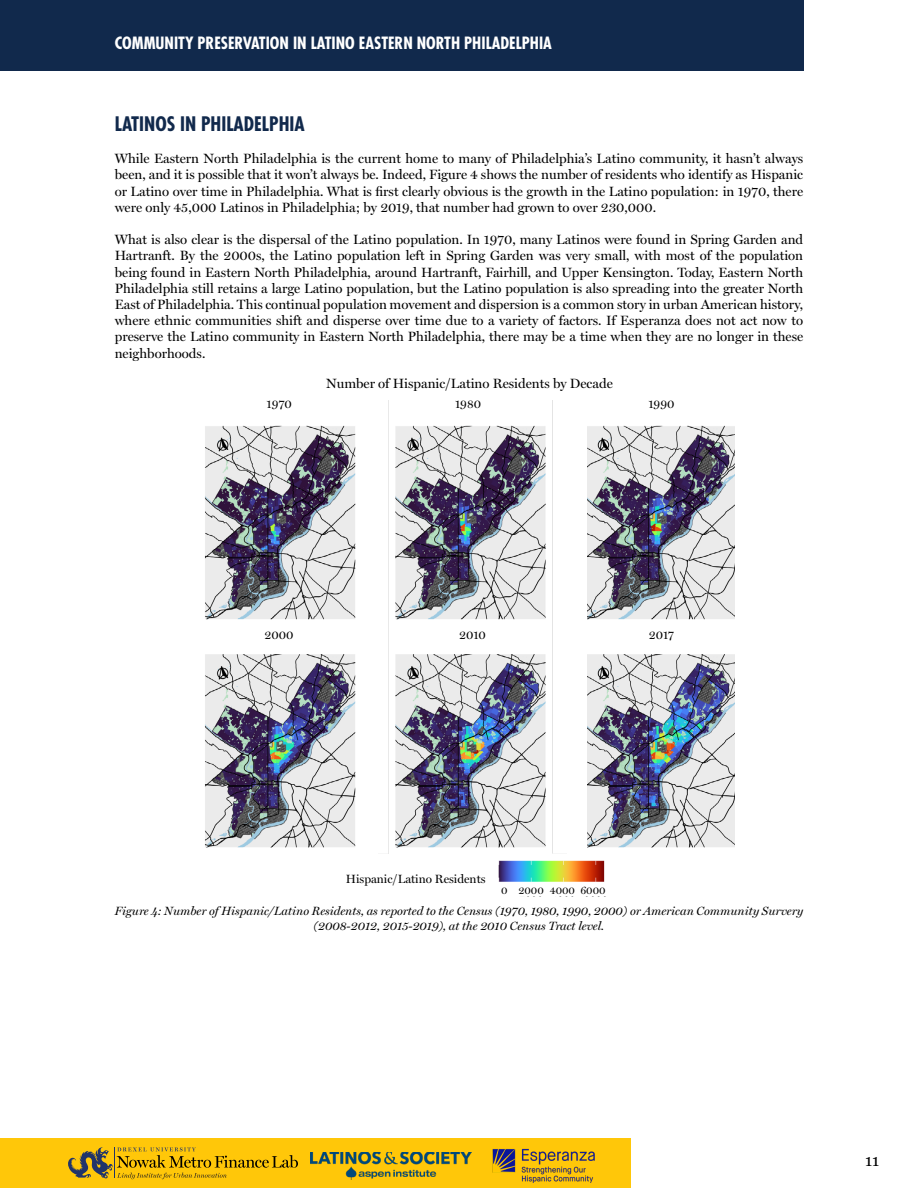
<style>
.page{position:relative;width:918px;height:1188px;background:#fff}
.page>*{position:absolute;margin:0;border:0;box-sizing:border-box;transform-origin:0 0}
.t1{font:700 condensed 19.5px "Futura Std";color:#11294c}
.t2{font:700 condensed 16.5px "Futura Std";color:#fff}
.t3{font:16.5px "Georgia";color:#000}
.t4{font:13.5px/16.2px "Miller Display";color:#000;text-align:justify}
.t5{font:italic 12px/14.4px "Miller Display";color:#000;text-align:center}
.t6{font:12px "Miller Display";color:#000}
.t7{font:10.5px "Miller Display";color:#000}
</style>
<div class="page">
<div style="left:0;top:0;width:803px;height:70px;background:#11294c"></div>
<div style="left:0;top:1138px;width:631px;height:50px;background:#ffc709"></div>
<svg style="left:68px;top:1147px;width:230px;height:32px"></svg>
<img style="left:310px;top:1152px;width:162px;height:27px">
<img style="left:492px;top:1148px;width:103px;height:34px">
<img style="left:205px;top:400px;width:530px;height:497px">
<div style="left:202px;top:398px;width:154px;height:20px;background:#fff"></div>
<div style="left:392px;top:398px;width:153px;height:20px;background:#fff"></div>
<div style="left:585px;top:398px;width:153px;height:20px;background:#fff"></div>
<div style="left:202px;top:630px;width:154px;height:20px;background:#fff"></div>
<div style="left:396px;top:630px;width:153px;height:20px;background:#fff"></div>
<div style="left:585px;top:630px;width:153px;height:20px;background:#fff"></div>
<div style="left:338px;top:874px;width:156px;height:17px;background:#fff"></div>
<div style="left:518px;top:886px;width:28px;height:10px;background:#fff"></div>
<div style="left:550px;top:886px;width:27px;height:10px;background:#fff"></div>
<div style="left:580px;top:886px;width:28px;height:10px;background:#fff"></div>
<div style="left:496px;top:886px;width:17px;height:10px;background:#fff"></div>
<div style="left:358px;top:398px;width:20px;height:457px;background:#fff"></div>
<div style="left:567px;top:396px;width:19px;height:458px;background:#fff"></div>
<div style="left:314px;top:855px;width:20px;height:49px;background:#fff"></div>
<div style="left:608px;top:855px;width:19px;height:49px;background:#fff"></div>
<div style="left:183px;top:851px;width:149px;height:13px;background:#fff"></div>
<div style="left:608px;top:850px;width:148px;height:14px;background:#fff"></div>
<p class="t2" style="left:115px;top:32px;width:439px">COMMUNITY PRESERVATION IN LATINO EASTERN NORTH PHILADELPHIA</p>
<h1 class="t1" style="left:115px;top:112px;width:192px">LATINOS IN PHILADELPHIA</h1>
<p class="t4" style="left:115px;top:151px;width:690px">While Eastern North Philadelphia is the current home to many of Philadelphia’s Latino community, it hasn’t always been, and it is possible that it won’t always be. Indeed, Figure 4 shows the number of residents who identify as Hispanic or Latino over time in Philadelphia. What is first clearly obvious is the growth in the Latino population: in 1970, there were only 45,000 Latinos in Philadelphia; by 2019, that number had grown to over 230,000.</p>
<p class="t4" style="left:115px;top:232px;width:690px">What is also clear is the dispersal of the Latino population. In 1970, many Latinos were found in Spring Garden and Hartranft. By the 2000s, the Latino population left in Spring Garden was very small, with most of the population being found in Eastern North Philadelphia, around Hartranft, Fairhill, and Upper Kensington. Today, Eastern North Philadelphia still retains a large Latino population, but the Latino population is also spreading into the greater North East of Philadelphia. This continual population movement and dispersion is a common story in urban American history, where ethnic communities shift and disperse over time due to a variety of factors. If Esperanza does not act now to preserve the Latino community in Eastern North Philadelphia, there may be a time when they are no longer in these neighborhoods.</p>
<p class="t4" style="left:326px;top:376px;width:288px">Number of Hispanic/Latino Residents by Decade</p>
<p class="t6" style="left:267px;top:397px;width:27px">1970</p>
<p class="t6" style="left:455px;top:397px;width:27px">1980</p>
<p class="t6" style="left:648px;top:397px;width:28px">1990</p>
<p class="t6" style="left:265px;top:628px;width:31px">2000</p>
<p class="t6" style="left:459px;top:628px;width:28px">2010</p>
<p class="t6" style="left:649px;top:628px;width:27px">2017</p>
<p class="t6" style="left:346px;top:872px;width:141px">Hispanic/Latino Residents</p>
<p class="t7" style="left:501px;top:884px;width:106px">0 2000 4000 6000</p>
<p class="t5" style="left:115px;top:904px;width:690px">Figure 4: Number of Hispanic/Latino Residents, as reported to the Census (1970, 1980, 1990, 2000) or American Community Survery (2008-2012, 2015-2019), at the 2010 Census Tract level.</p>
<p class="t3" style="left:865px;top:1149px;width:16px">11</p>
</div>
